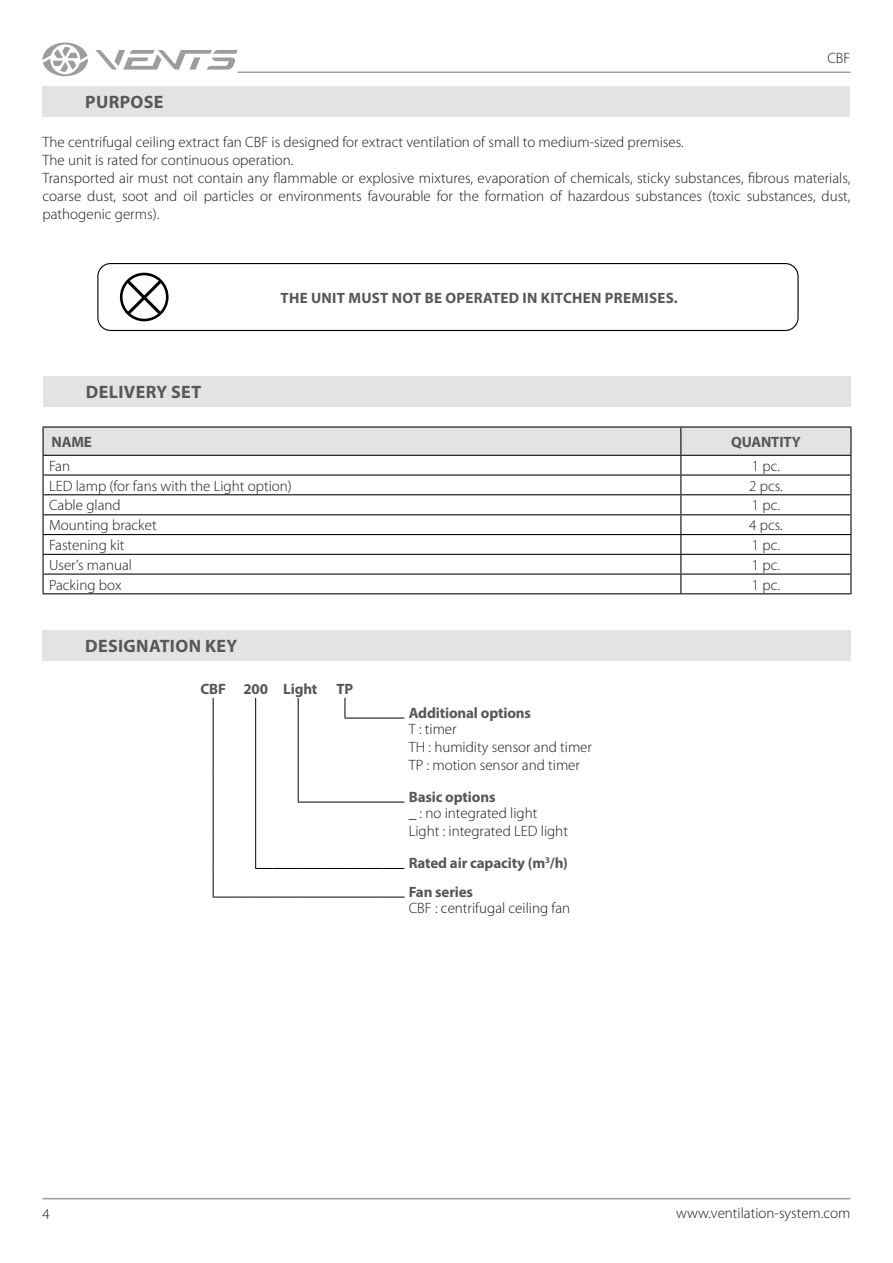
<style>
.page{position:relative;width:893px;height:1263px;background:#fff}
.page>*{position:absolute;margin:0;border:0;box-sizing:border-box;transform-origin:0 0}
.t1{font:700 18px "Myriad Pro";letter-spacing:.02em;color:#585857}
.t2{font:300 15px/18px "Myriad Pro";color:#191a18}
.t3{font:700 15px/28.7px "Myriad Pro";letter-spacing:-.01em;color:#575756}
.t4{font:700 15px "Myriad Pro";letter-spacing:.02em;color:#585857}
</style>
<div class="page">
<hr style="left:43px;top:1198px;width:807px;height:1px;background:#9d9d9c">
<hr style="left:238px;top:72px;width:612px;height:1px;background:#9d9d9c">
<svg style="left:95px;top:50px;width:143px;height:20px"></svg>
<svg style="left:43px;top:43px;width:45px;height:33px"></svg>
<div style="left:97px;top:263px;width:702px;height:68px;border:1px solid #000;border-radius:13px"></div>
<svg style="left:120px;top:273px;width:49px;height:48px"></svg>
<hr style="left:43px;top:426px;width:638px;height:2px;background:#000">
<hr style="left:681px;top:426px;width:170px;height:2px;background:#000">
<svg style="left:43px;top:427px;width:808px;height:166px"></svg>
<hr style="left:43px;top:593px;width:638px;height:1px;background:#000">
<hr style="left:681px;top:593px;width:170px;height:1px;background:#000">
<svg style="left:345px;top:698px;width:59px;height:21px"></svg>
<svg style="left:298px;top:698px;width:1px;height:20px"></svg>
<hr style="left:298px;top:718px;width:1px;height:56px;background:#000">
<svg style="left:298px;top:774px;width:1px;height:28px"></svg>
<hr style="left:298px;top:802px;width:30px;height:1px;background:#000">
<svg style="left:328px;top:802px;width:76px;height:1px"></svg>
<svg style="left:255px;top:698px;width:1px;height:20px"></svg>
<hr style="left:255px;top:718px;width:1px;height:56px;background:#000">
<svg style="left:255px;top:774px;width:1px;height:28px"></svg>
<hr style="left:255px;top:802px;width:1px;height:38px;background:#000">
<hr style="left:298px;top:868px;width:30px;height:1px;background:#000">
<svg style="left:328px;top:868px;width:76px;height:1px"></svg>
<svg style="left:213px;top:698px;width:1px;height:20px"></svg>
<hr style="left:213px;top:718px;width:1px;height:56px;background:#000">
<svg style="left:213px;top:774px;width:1px;height:28px"></svg>
<hr style="left:213px;top:802px;width:1px;height:38px;background:#000">
<svg style="left:213px;top:840px;width:85px;height:58px"></svg>
<hr style="left:298px;top:897px;width:30px;height:1px;background:#000">
<svg style="left:328px;top:897px;width:76px;height:1px"></svg>
<div style="left:43px;top:86px;width:807px;height:30px;background:#e3e3e3"></div>
<div style="left:43px;top:376px;width:807px;height:31px;background:#e3e3e3"></div>
<div style="left:43px;top:630px;width:808px;height:31px;background:#e3e3e3"></div>
<p class="t1" style="left:85px;top:90px;width:80px">PURPOSE</p>
<p class="t2" style="left:827px;top:49px;width:25px">CBF</p>
<p class="t2" style="left:43px;top:134px;width:809px">The centrifugal ceiling extract fan CBF is designed for extract ventilation of small to medium-sized premises.<br>The unit is rated for continuous operation.<br>Transported air must not contain any flammable or explosive mixtures, evaporation of chemicals, sticky substances, fibrous materials, coarse dust, soot and oil particles or environments favourable for the formation of hazardous substances (toxic substances, dust, pathogenic germs).</p>
<p class="t1" style="left:86px;top:381px;width:117px">DELIVERY SET</p>
<p class="t4" style="left:281px;top:288px;width:399px">THE UNIT MUST NOT BE OPERATED IN KITCHEN PREMISES.</p>
<p class="t3" style="left:52px;top:427px;width:42px">NAME</p>
<p class="t3" style="left:731px;top:427px;width:71px">QUANTITY</p>
<p class="t2" style="left:49px;top:457px;width:23px">Fan</p>
<p class="t2" style="left:752px;top:457px;width:30px">1 pc.</p>
<p class="t2" style="left:49px;top:477px;width:244px">LED lamp (for fans with the Light option)</p>
<p class="t2" style="left:749px;top:477px;width:35px">2 pcs.</p>
<p class="t2" style="left:49px;top:496px;width:73px">Cable gland</p>
<p class="t2" style="left:752px;top:496px;width:30px">1 pc.</p>
<p class="t2" style="left:49px;top:516px;width:109px">Mounting bracket</p>
<p class="t2" style="left:749px;top:516px;width:35px">4 pcs.</p>
<p class="t2" style="left:49px;top:536px;width:77px">Fastening kit</p>
<p class="t2" style="left:752px;top:536px;width:30px">1 pc.</p>
<p class="t2" style="left:49px;top:556px;width:84px">User’s manual</p>
<p class="t2" style="left:752px;top:556px;width:30px">1 pc.</p>
<p class="t2" style="left:49px;top:576px;width:74px">Packing box</p>
<p class="t2" style="left:752px;top:576px;width:30px">1 pc.</p>
<p class="t1" style="left:85px;top:635px;width:154px">DESIGNATION KEY</p>
<p class="t2" style="left:43px;top:1205px;width:9px">4</p>
<p class="t3" style="left:200px;top:674px;width:119px">CBF 200 Light</p>
<p class="t3" style="left:337px;top:674px;width:18px">TP</p>
<p class="t3" style="left:409px;top:698px;width:124px">Additional options</p>
<p class="t2" style="left:409px;top:720px;width:185px">T : timer<br>TH : humidity sensor and timer<br>TP : motion sensor and timer</p>
<p class="t3" style="left:409px;top:782px;width:88px">Basic options</p>
<p class="t2" style="left:409px;top:804px;width:161px">_ : no integrated light<br>Light : integrated LED light</p>
<p class="t3" style="left:409px;top:848px;width:161px">Rated air capacity (m<sup>3</sup>/h)<br>Fan series</p>
<p class="t2" style="left:409px;top:899px;width:163px">CBF : centrifugal ceiling fan</p>
<p class="t2" style="left:676px;top:1204px;width:176px">www.ventilation-system.com</p>
</div>
